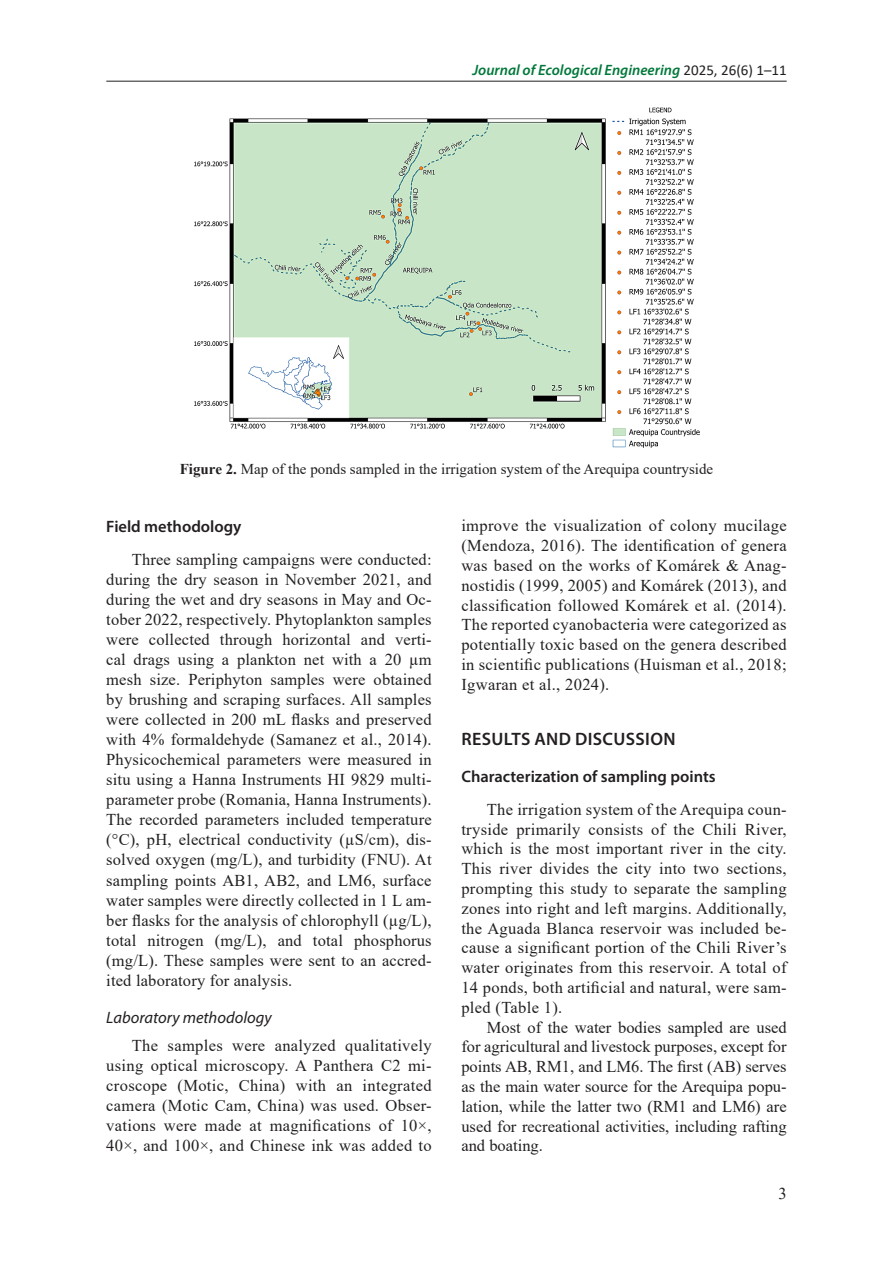
<style>
.page{position:relative;width:893px;height:1263px;background:#fff}
.page>*{position:absolute;margin:0;border:0;box-sizing:border-box;transform-origin:0 0}
.Heading_1{font:600 18px "Myriad Pro";letter-spacing:.02em;color:#231f20}
.Base_Text{font:16.5px/20.1px "Times New Roman";letter-spacing:.02em;color:#231f20;text-align:justify}
.Heading_2_za_H1{font:600 16.5px "Myriad Pro";color:#231f20}
.Heading_3{font:italic 16.5px "Myriad Pro";color:#231f20}
.Heading_2{font:600 16.5px "Myriad Pro";color:#231f20}
.Figure{font:15px "Times New Roman";color:#231f20}
.t1{font:italic 600 15px "Myriad Pro";color:#00783a}
.s1{font-family:"Calibri";font-weight:400;font-style:normal;color:#231f20}
.s2{font-weight:700}
</style>
<div class="page">
<hr style="left:106px;top:81px;width:681px;height:1px;background:#231f20">
<img style="left:194px;top:107px;width:506px;height:341px">
<p class="t1" style="left:472px;top:60px;width:316px">Journal of Ecological Engineering <span class="s1">2025, 26(6) 1–11</span></p>
<p class="Figure" style="left:180px;top:458px;width:535px"><span class="s2">Figure 2.</span> Map of the ponds sampled in the irrigation system of the Arequipa countryside</p>
<p class="Heading_2" style="left:106px;top:516px;width:137px">Field methodology</p>
<p class="Base_Text" style="left:106px;top:549px;width:327px;text-indent:26px">Three sampling campaigns were conducted: during the dry season in November 2021, and during the wet and dry seasons in May and Oc&shy;tober 2022, respectively. Phytoplankton samples were collected through horizontal and verti&shy;cal drags using a plankton net with a 20 µm mesh size. Periphyton samples were obtained by brushing and scraping surfaces. All samples were collected in 200 mL flasks and preserved with 4% formaldehyde (Samanez et al., 2014).<br>Physicochemical parameters were measured in situ using a Hanna Instruments HI 9829 multi&shy;parameter probe (Romania, Hanna Instruments).<br>The recorded parameters included temperature (°C), pH, electrical conductivity (µS/cm), dis&shy;solved oxygen (mg/L), and turbidity (FNU). At sampling points AB1, AB2, and LM6, surface water samples were directly collected in 1 L am&shy;ber flasks for the analysis of chlorophyll (µg/L), total nitrogen (mg/L), and total phosphorus (mg/L). These samples were sent to an accred&shy;ited laboratory for analysis.</p>
<p class="Heading_3" style="left:106px;top:1007px;width:167px">Laboratory methodology</p>
<p class="Base_Text" style="left:106px;top:1035px;width:327px;text-indent:26px">The samples were analyzed qualitatively using optical microscopy. A Panthera C2 mi&shy;croscope (Motic, China) with an integrated camera (Motic Cam, China) was used. Obser&shy;vations were made at magnifications of 10×, 40×, and 100×, and Chinese ink was added to</p>
<p class="Base_Text" style="left:461px;top:515px;width:327px">improve the visualization of colony mucilage (Mendoza, 2016). The identification of genera was based on the works of Komárek &amp; Anag&shy;nostidis (1999, 2005) and Komárek (2013), and classification followed Komárek et al. (2014).<br>The reported cyanobacteria were categorized as potentially toxic based on the genera described in scientific publications (Huisman et al., 2018; Igwaran et al., 2024).</p>
<p class="Heading_1" style="left:462px;top:728px;width:216px">RESULTS AND DISCUSSION</p>
<p class="Heading_2_za_H1" style="left:461px;top:766px;width:256px">Characterization of sampling points</p>
<p class="Base_Text" style="left:461px;top:799px;width:327px;text-indent:26px">The irrigation system of the Arequipa coun&shy;tryside primarily consists of the Chili River, which is the most important river in the city.<br>This river divides the city into two sections, prompting this study to separate the sampling zones into right and left margins. Additionally, the Aguada Blanca reservoir was included be&shy;cause a significant portion of the Chili River’s water originates from this reservoir. A total of 14 ponds, both artificial and natural, were sam&shy;pled (Table 1).</p>
<p class="Base_Text" style="left:461px;top:1016px;width:327px;text-indent:26px">Most of the water bodies sampled are used for agricultural and livestock purposes, except for points AB, RM1, and LM6. The first (AB) serves as the main water source for the Arequipa popu&shy;lation, while the latter two (RM1 and LM6) are used for recreational activities, including rafting and boating.</p>
<p class="Base_Text" style="left:778px;top:1183px;width:10px">3</p>
</div>
